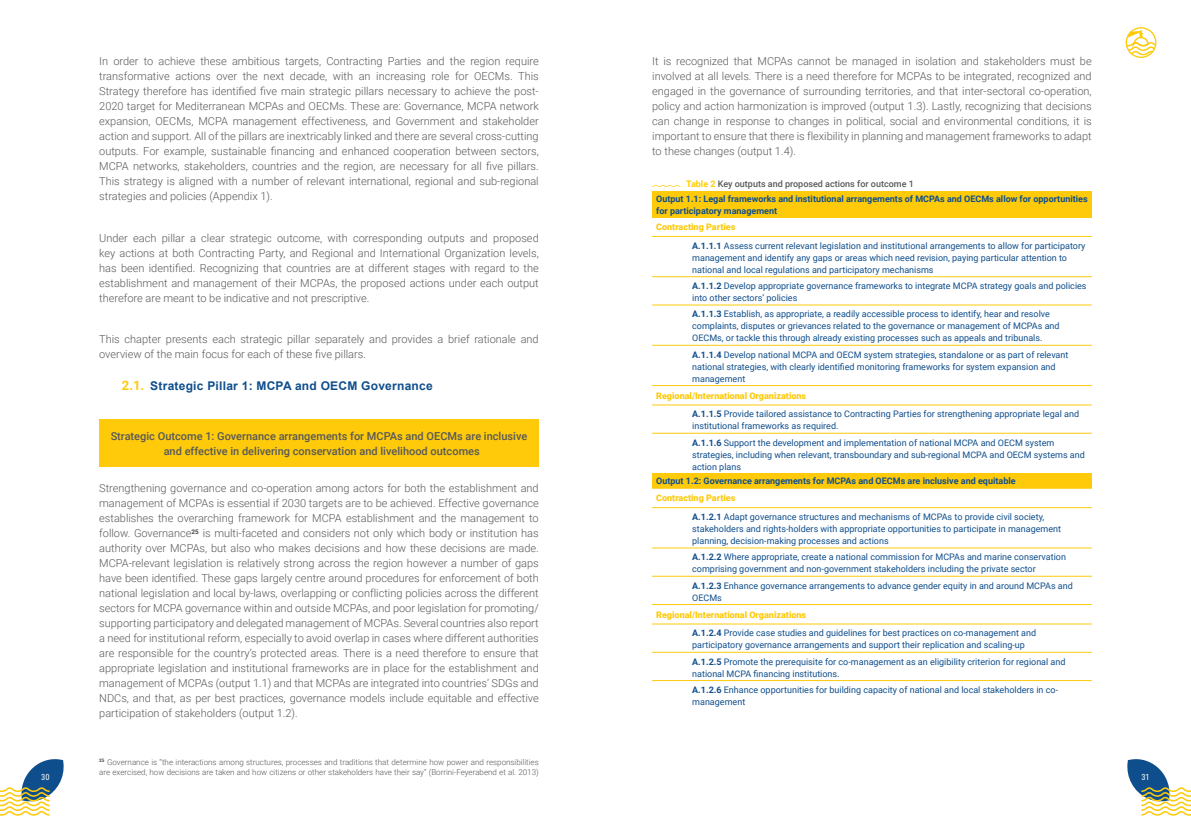
<style>
.page{position:relative;width:1191px;height:837px;background:#fff}
.page>*{position:absolute;margin:0;border:0;box-sizing:border-box;transform-origin:0 0}
.sous_titre_X_X{font:700 12px "Arial";letter-spacing:.02em;color:#0f4e8c}
.TXT_STD{font:300 11px/15px "Roboto";color:#57585a;text-align:justify}
.sous_titre_X_X_X{font:500 11px/15px "Roboto";color:#57585a;text-align:center}
.t1{font:9px/12px "Roboto";color:#0f4e8c}
.t2{font:700 9px/12px "Roboto";color:#0f4e8c}
.t3{font:900 9px "Roboto";color:#feca0a}
.Tableau1{font:500 9px "Roboto";color:#57585a}
.t4{font:8.5px "Roboto Condensed";color:#fff}
.NotedeFin{font:300 8px/9.6px "Roboto";color:#57585a}
.s1{font-weight:700;color:#fc0}
.s2{font-weight:700}
.s3{font-family:"Roboto";font-size:13px;color:#feca0a}
</style>
<div class="page">
<svg style="left:1127px;top:759px;width:64px;height:56px"></svg>
<svg style="left:0;top:759px;width:64px;height:56px"></svg>
<div style="left:1125px;top:27px;width:31px;height:31px;border:1px solid #fdcb0a;border-radius:50%"></div>
<svg style="left:1126px;top:30px;width:29px;height:25px"></svg>
<svg style="left:652px;top:185px;width:28px;height:2px"></svg>
<div style="left:652px;top:191px;width:439px;height:26px;background:#feca0a"></div>
<div style="left:652px;top:473px;width:439px;height:15px;background:#feca0a"></div>
<hr style="left:652px;top:432px;width:439px;height:1px;background:#feca0a">
<hr style="left:652px;top:404px;width:439px;height:1px;background:#feca0a">
<hr style="left:652px;top:385px;width:439px;height:1px;background:#feca0a">
<hr style="left:652px;top:345px;width:439px;height:1px;background:#feca0a">
<hr style="left:652px;top:304px;width:439px;height:1px;background:#feca0a">
<hr style="left:652px;top:236px;width:439px;height:1px;background:#feca0a">
<hr style="left:652px;top:276px;width:439px;height:1px;background:#feca0a">
<hr style="left:652px;top:507px;width:439px;height:1px;background:#feca0a">
<hr style="left:652px;top:547px;width:439px;height:1px;background:#feca0a">
<hr style="left:652px;top:575px;width:439px;height:1px;background:#feca0a">
<hr style="left:652px;top:604px;width:439px;height:1px;background:#feca0a">
<hr style="left:652px;top:623px;width:439px;height:1px;background:#feca0a">
<hr style="left:652px;top:651px;width:439px;height:1px;background:#feca0a">
<hr style="left:652px;top:680px;width:439px;height:1px;background:#feca0a">
<div style="left:99px;top:419px;width:440px;height:48px;background:#feca0a"></div>
<p class="TXT_STD" style="left:652px;top:53px;width:441px">It is recognized that MCPAs cannot be managed in isolation and stakeholders must be involved at all levels. There is a need therefore for MCPAs to be integrated, recognized and engaged in the governance of surrounding territories, and that inter-sectoral co-operation, policy and action harmonization is improved (output 1.3). Lastly, recognizing that decisions can change in response to changes in political, social and environmental conditions, it is important to ensure that there is flexibility in planning and management frameworks to adapt to these changes (output 1.4).</p>
<p class="Tableau1" style="left:686px;top:177px;width:229px"><span class="s1">Table 2</span> Key outputs and proposed actions for outcome 1</p>
<p class="t2" style="left:656px;top:192px;width:433px">Output 1.1: Legal frameworks and institutional arrangements of MCPAs and OECMs allow for opportunities for participatory management</p>
<p class="t3" style="left:656px;top:221px;width:81px">Contracting Parties</p>
<p class="t1" style="left:692px;top:239px;width:395px"><span class="s2">A.1.1.1</span> Assess current relevant legislation and institutional arrangements to allow for participatory management and identify any gaps or areas which need revision, paying particular attention to national and local regulations and participatory mechanisms</p>
<p class="t1" style="left:692px;top:279px;width:396px"><span class="s2">A.1.1.2</span> Develop appropriate governance frameworks to integrate MCPA strategy goals and policies into other sectors’ policies</p>
<p class="t1" style="left:692px;top:307px;width:369px"><span class="s2">A.1.1.3</span> Establish, as appropriate, a readily accessible process to identify, hear and resolve complaints, disputes or grievances related to the governance or management of MCPAs and<br>OECMs, or tackle this through already existing processes such as appeals and tribunals.</p>
<p class="t1" style="left:692px;top:348px;width:378px"><span class="s2">A.1.1.4</span> Develop national MCPA and OECM system strategies, standalone or as part of relevant national strategies, with clearly identified monitoring frameworks for system expansion and management</p>
<p class="t3" style="left:656px;top:389px;width:151px">Regional/International Organizations</p>
<p class="t1" style="left:692px;top:407px;width:388px"><span class="s2">A.1.1.5</span> Provide tailored assistance to Contracting Parties for strengthening appropriate legal and institutional frameworks as required.</p>
<p class="t1" style="left:692px;top:436px;width:394px"><span class="s2">A.1.1.6</span> Support the development and implementation of national MCPA and OECM system strategies, including when relevant, transboundary and sub-regional MCPA and OECM systems and action plans</p>
<p class="t2" style="left:656px;top:474px;width:361px">Output 1.2: Governance arrangements for MCPAs and OECMs are inclusive and equitable</p>
<p class="t3" style="left:656px;top:491px;width:81px">Contracting Parties</p>
<p class="t1" style="left:692px;top:510px;width:370px"><span class="s2">A.1.2.1</span> Adapt governance structures and mechanisms of MCPAs to provide civil society, stakeholders and rights-holders with appropriate opportunities to participate in management planning, decision-making processes and actions</p>
<p class="t1" style="left:692px;top:550px;width:375px"><span class="s2">A.1.2.2</span> Where appropriate, create a national commission for MCPAs and marine conservation comprising government and non-government stakeholders including the private sector</p>
<p class="t1" style="left:692px;top:578px;width:382px"><span class="s2">A.1.2.3</span> Enhance governance arrangements to advance gender equity in and around MCPAs and<br>OECMs</p>
<p class="t3" style="left:656px;top:608px;width:151px">Regional/International Organizations</p>
<p class="t1" style="left:692px;top:626px;width:345px"><span class="s2">A.1.2.4</span> Provide case studies and guidelines for best practices on co-management and participatory governance arrangements and support their replication and scaling-up</p>
<p class="t1" style="left:692px;top:654px;width:375px"><span class="s2">A.1.2.5</span> Promote the prerequisite for co-management as an eligibility criterion for regional and national MCPA financing institutions.</p>
<p class="t1" style="left:692px;top:683px;width:367px"><span class="s2">A.1.2.6</span> Enhance opportunities for building capacity of national and local stakeholders in co&shy;management</p>
<p class="TXT_STD" style="left:99px;top:53px;width:441px">In order to achieve these ambitious targets, Contracting Parties and the region require transformative actions over the next decade, with an increasing role for OECMs. This Strategy therefore has identified five main strategic pillars necessary to achieve the post-2020 target for Mediterranean MCPAs and OECMs. These are: Governance, MCPA network expansion, OECMs, MCPA management effectiveness, and Government and stakeholder action and support. All of the pillars are inextricably linked and there are several cross-cutting outputs. For example, sustainable financing and enhanced cooperation between sectors, MCPA networks, stakeholders, countries and the region, are necessary for all five pillars.<br>This strategy is aligned with a number of relevant international, regional and sub-regional strategies and policies (Appendix 1).</p>
<p class="TXT_STD" style="left:99px;top:229px;width:441px">Under each pillar a clear strategic outcome, with corresponding outputs and proposed key actions at both Contracting Party, and Regional and International Organization levels, has been identified. Recognizing that countries are at different stages with regard to the establishment and management of their MCPAs, the proposed actions under each output therefore are meant to be indicative and not prescriptive.</p>
<p class="TXT_STD" style="left:99px;top:331px;width:441px">This chapter presents each strategic pillar separately and provides a brief rationale and overview of the main focus for each of these five pillars.</p>
<p class="sous_titre_X_X" style="left:122px;top:377px;width:312px"><span class="s3">2.1.</span> Strategic Pillar 1: MCPA and OECM Governance</p>
<p class="sous_titre_X_X_X" style="left:111px;top:428px;width:418px">Strategic Outcome 1: Governance arrangements for MCPAs and OECMs are inclusive and effective in delivering conservation and livelihood outcomes</p>
<p class="TXT_STD" style="left:99px;top:480px;width:441px">Strengthening governance and co-operation among actors for both the establishment and management of MCPAs is essential if 2030 targets are to be achieved. Effective governance establishes the overarching framework for MCPA establishment and the management to follow. Governance<sup>25</sup> is multi-faceted and considers not only which body or institution has authority over MCPAs, but also who makes decisions and how these decisions are made.<br>MCPA-relevant legislation is relatively strong across the region however a number of gaps have been identified. These gaps largely centre around procedures for enforcement of both national legislation and local by-laws, overlapping or conflicting policies across the different sectors for MCPA governance within and outside MCPAs, and poor legislation for promoting/ supporting participatory and delegated management of MCPAs. Several countries also report a need for institutional reform, especially to avoid overlap in cases where different authorities are responsible for the country’s protected areas. There is a need therefore to ensure that appropriate legislation and institutional frameworks are in place for the establishment and management of MCPAs (output 1.1) and that MCPAs are integrated into countries’ SDGs and NDCs, and that, as per best practices, governance models include equitable and effective participation of stakeholders (output 1.2).</p>
<p class="NotedeFin" style="left:99px;top:757px;width:441px"><sup>25</sup> Governance is “the interactions among structures, processes and traditions that determine how power and responsibilities are exercised, how decisions are taken and how citizens or other stakeholders have their say” (Borrini-Feyerabend et al. 2013)</p>
<p class="t4" style="left:41px;top:771px;width:10px">30</p>
<p class="t4" style="left:1141px;top:771px;width:10px">31</p>
</div>
